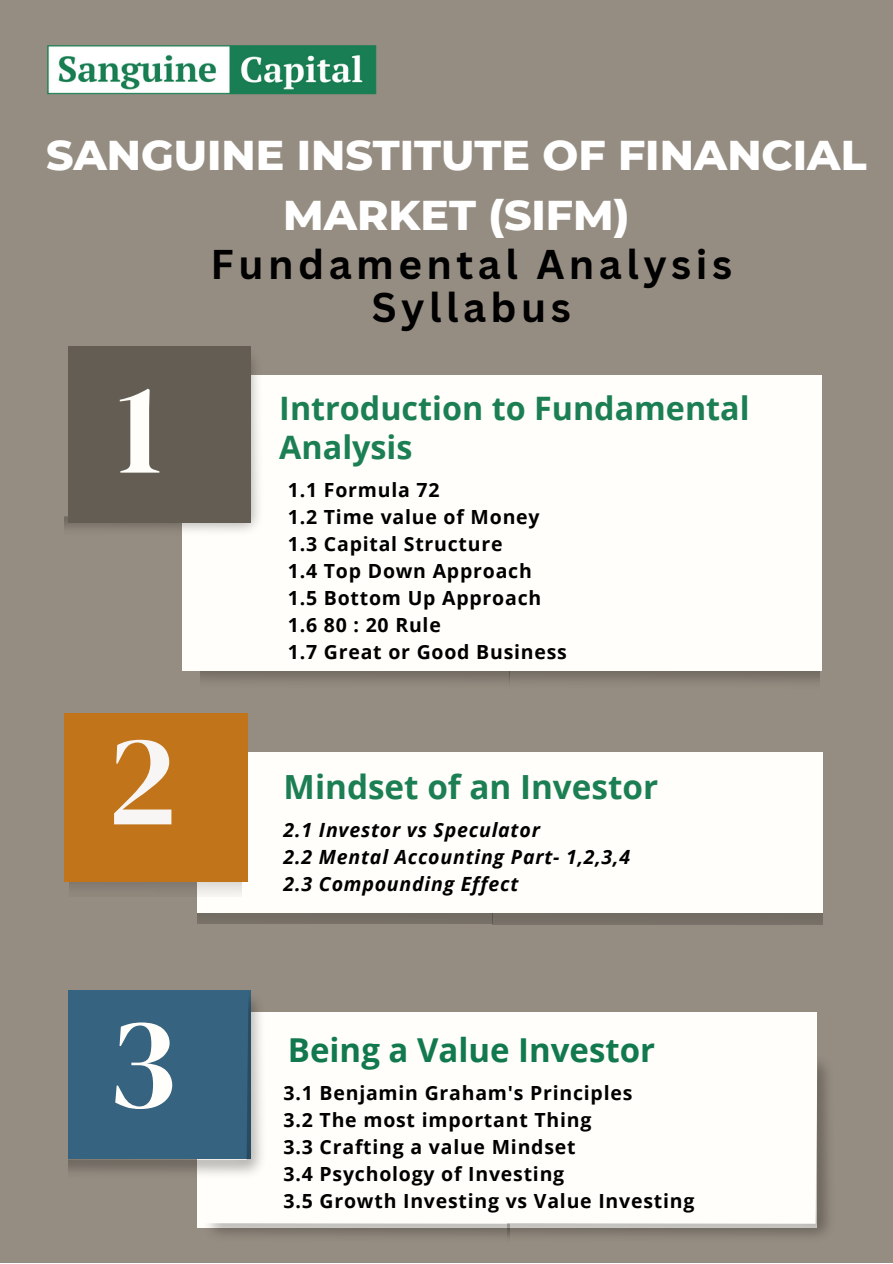
<style>
.page{position:relative;width:893px;height:1264px;background:#fff}
.page>*{position:absolute;margin:0;border:0;box-sizing:border-box;transform-origin:0 0}
.t1{font:130.35px "DM Serif Display";color:#fffefa}
.t2{font:130.35px "DM Serif Display";color:#f8f5f5}
.t3{font:800 42.45px/60.8px "Montserrat";color:#fff;text-align:center}
.t4{font:700 40.5px "Canva Sans";letter-spacing:.11em;color:#000}
.t5{font:700 33.3px "Open Sans";color:#1c7f54}
.t6{font:700 33px "Open Sans";color:#11794d}
.t7{font:700 32.25px/39.3px "Open Sans";color:#1c7f54}
.t8{font:700 19.5px "Open Sans";letter-spacing:.04em;color:#000}
.t9{font:italic 700 19.5px "Open Sans";letter-spacing:.04em;color:#000}
</style>
<div class="page">
<div style="left:0;top:0;width:892px;height:1262px;background:#968d82"></div>
<img style="left:198px;top:725px;width:294px;height:198px">
<img style="left:492px;top:912px;width:330px;height:12px">
<div style="left:183px;top:375px;width:639px;height:296px;background:#fffefa"></div>
<div style="left:197px;top:752px;width:625px;height:160px;background:#fffefa"></div>
<img style="left:64px;top:357px;width:195px;height:180px">
<img style="left:69px;top:881px;width:172px;height:14px">
<div style="left:68px;top:346px;width:183px;height:176px;background:#645d54"></div>
<div style="left:64px;top:713px;width:183px;height:168px;background:#c17419"></div>
<img style="left:47px;top:45px;width:330px;height:50px">
<div style="left:197px;top:1012px;width:619px;height:215px;background:#fffefa"></div>
<img style="left:68px;top:990px;width:193px;height:184px">
<img style="left:509px;top:1053px;width:320px;height:186px">
<img style="left:204px;top:1053px;width:305px;height:186px">
<p class="t3" style="left:46px;top:124px;width:822px">SANGUINE INSTITUTE OF FINANCIAL<br>MARKET (SIFM)</p>
<p class="t1" style="left:117px;top:337px;width:47px">1</p>
<p class="t2" style="left:107px;top:689px;width:71px">2</p>
<p class="t4" style="left:211px;top:235px;width:523px">Fundamental Analysis</p>
<p class="t4" style="left:372px;top:278px;width:200px">Syllabus</p>
<p class="t7" style="left:279px;top:388px;width:472px">Introduction to Fundamental<br>Analysis</p>
<p class="t8" style="left:288px;top:476px;width:153px">1.1 Formula 72</p>
<p class="t8" style="left:288px;top:503px;width:253px">1.2 Time value of Money</p>
<p class="t8" style="left:288px;top:530px;width:216px">1.3 Capital Structure</p>
<p class="t8" style="left:288px;top:557px;width:245px">1.4 Top Down Approach</p>
<p class="t8" style="left:288px;top:584px;width:255px">1.5 Bottom Up Approach</p>
<p class="t8" style="left:288px;top:611px;width:154px">1.6 80 : 20 Rule</p>
<p class="t8" style="left:288px;top:638px;width:280px">1.7 Great or Good Business</p>
<p class="t5" style="left:283px;top:763px;width:376px">Mindset of an Investor</p>
<p class="t9" style="left:283px;top:815px;width:258px">2.1 Investor vs Speculator</p>
<p class="t9" style="left:283px;top:842px;width:348px">2.2 Mental Accounting Part- 1,2,3,4</p>
<p class="t9" style="left:283px;top:869px;width:236px">2.3 Compounding Effect</p>
<p class="t1" style="left:107px;top:971px;width:71px">3</p>
<p class="t6" style="left:288px;top:1026px;width:369px">Being a Value Investor</p>
<p class="t8" style="left:283px;top:1079px;width:350px">3.1 Benjamin Graham's Principles</p>
<p class="t8" style="left:283px;top:1106px;width:309px">3.2 The most important Thing</p>
<p class="t8" style="left:283px;top:1133px;width:293px">3.3 Crafting a value Mindset</p>
<p class="t8" style="left:283px;top:1160px;width:282px">3.4 Psychology of Investing</p>
<p class="t8" style="left:283px;top:1187px;width:412px">3.5 Growth Investing vs Value Investing</p>
</div>
